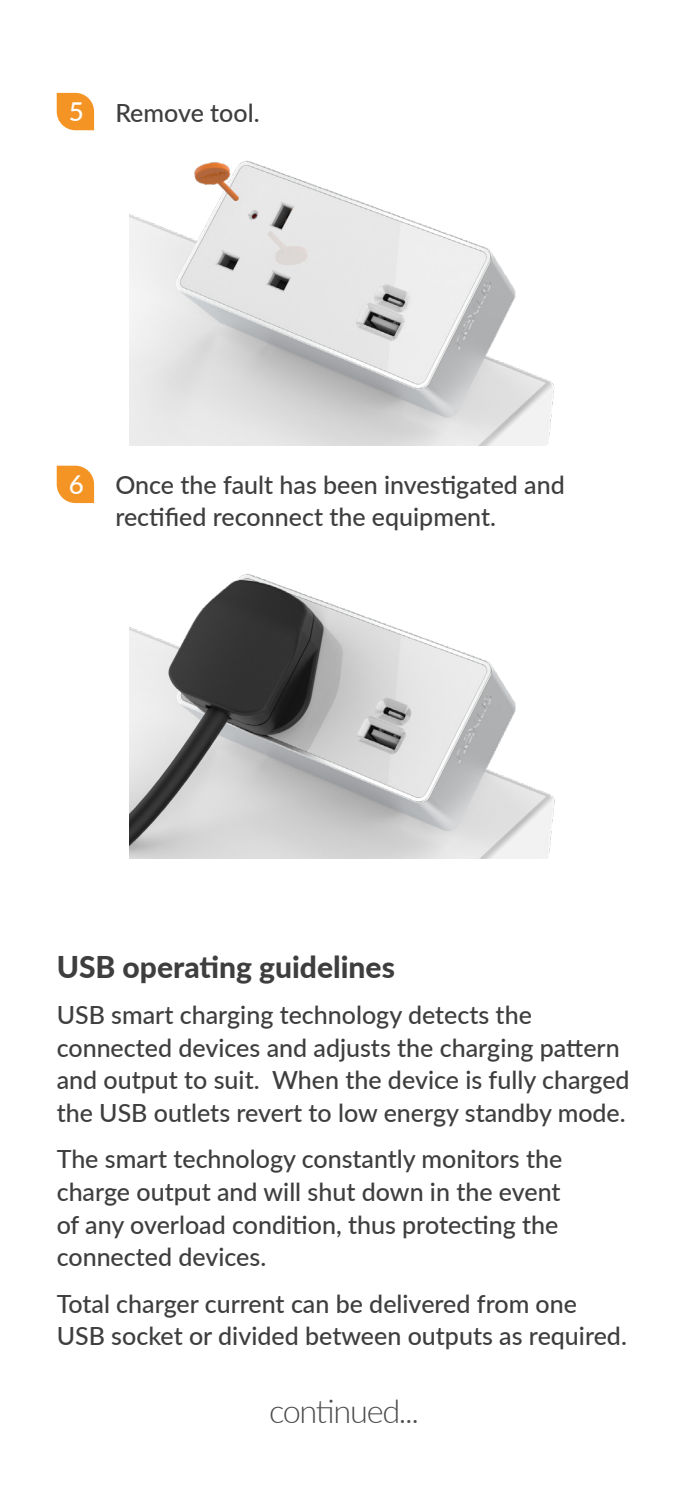
<style>
.page{position:relative;width:688px;height:1489px;background:#fff}
.page>*{position:absolute;margin:0;border:0;box-sizing:border-box;transform-origin:0 0}
.t1{font:300 32.5px "Lato";letter-spacing:-.04em;color:#4b4c4d}
.t2{font:800 30px "Lato";color:#3e3e3f}
.t3{font:500 26px "Lato";color:#fff}
.t4{font:500 25px/32.5px "Lato";color:#3e3e3f}
</style>
<div class="page">
<img style="left:130px;top:160px;width:424px;height:285px">
<img style="left:130px;top:573px;width:425px;height:285px">
<svg style="left:57px;top:93px;width:37px;height:37px"></svg>
<svg style="left:57px;top:465px;width:37px;height:38px"></svg>
<p class="t3" style="left:69px;top:93px;width:17px">5</p>
<p class="t4" style="left:115px;top:96px;width:146px">Remove tool.</p>
<p class="t3" style="left:69px;top:465px;width:17px">6</p>
<p class="t4" style="left:115px;top:467px;width:451px">Once the fault has been investigated and rectified reconnect the equipment.</p>
<p class="t2" style="left:57px;top:944px;width:340px">USB operating guidelines</p>
<p class="t4" style="left:57px;top:997px;width:574px">USB smart charging technology detects the connected devices and adjusts the charging pattern and output to suit. When the device is fully charged the USB outlets revert to low energy standby mode.</p>
<p class="t4" style="left:57px;top:1141px;width:507px">The smart technology constantly monitors the charge output and will shut down in the event of any overload condition, thus protecting the connected devices.</p>
<p class="t4" style="left:57px;top:1286px;width:571px">Total charger current can be delivered from one<br>USB socket or divided between outputs as required.</p>
<p class="t1" style="left:269px;top:1388px;width:152px">continued...</p>
</div>
